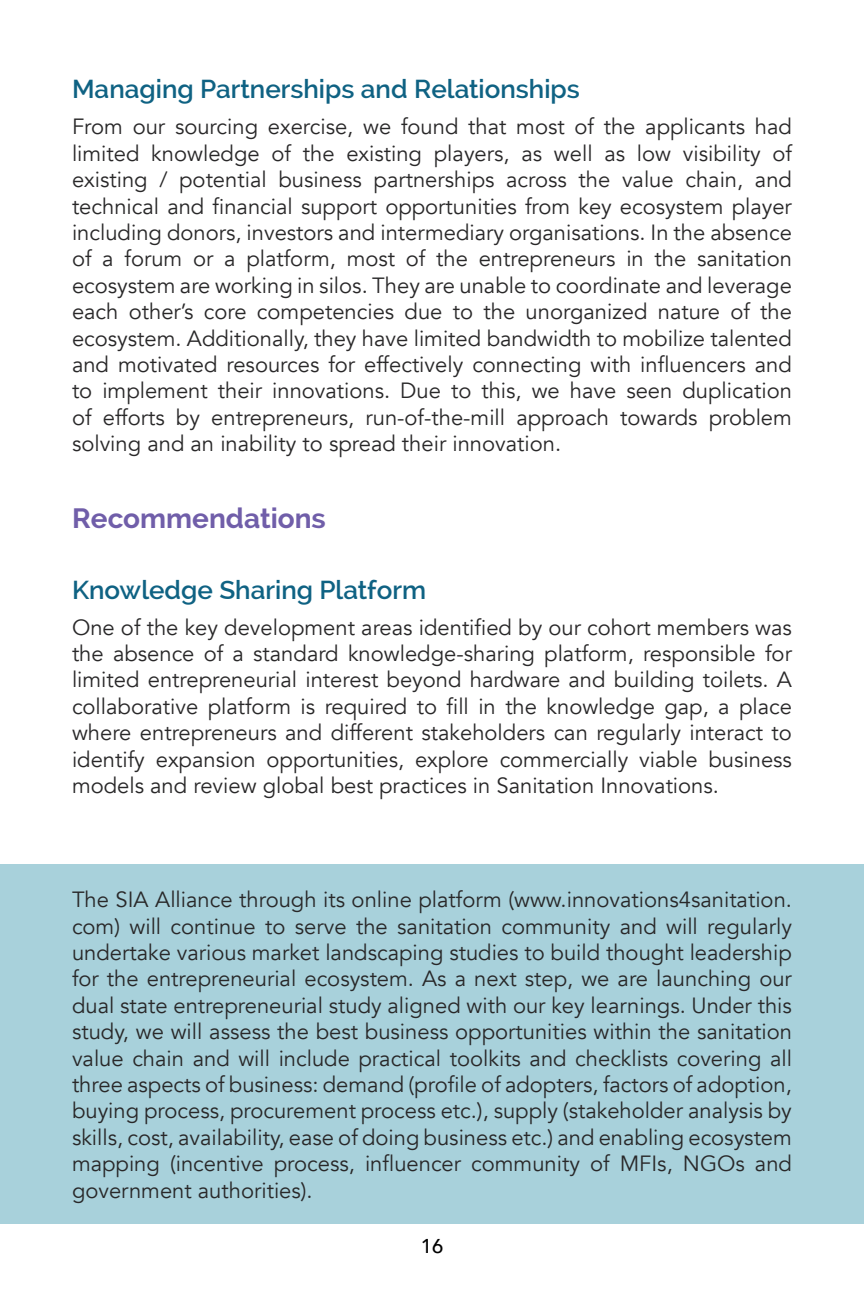
<style>
.page{position:relative;width:864px;height:1296px;background:#fff}
.page>*{position:absolute;margin:0;border:0;box-sizing:border-box;transform-origin:0 0}
.t1{font:700 28px "Raleway";color:#705ea9}
.t2{font:600 26px "Raleway";color:#0f6283}
.t3{font:22px/26.4px "Avenir";color:#292829;text-align:justify}
.t4{font:500 20px "Avenir";color:#000}
</style>
<div class="page">
<div style="left:0;top:864px;width:864px;height:360px;background:#a8d1db"></div>
<p class="t2" style="left:72px;top:74px;width:509px">Managing Partnerships and Relationships</p>
<p class="t3" style="left:72px;top:114px;width:722px">From our sourcing exercise, we found that most of the applicants had limited knowledge of the existing players, as well as low visibility of existing / potential business partnerships across the value chain, and technical and financial support opportunities from key ecosystem player including donors, investors and intermediary organisations. In the absence of a forum or a platform, most of the entrepreneurs in the sanitation ecosystem are working in silos. They are unable to coordinate and leverage each other’s core competencies due to the unorganized nature of the ecosystem. Additionally, they have limited bandwidth to mobilize talented and motivated resources for effectively connecting with influencers and to implement their innovations. Due to this, we have seen duplication of efforts by entrepreneurs, run-of-the-mill approach towards problem solving and an inability to spread their innovation.</p>
<p class="t1" style="left:72px;top:502px;width:255px">Recommendations</p>
<p class="t2" style="left:72px;top:574px;width:356px">Knowledge Sharing Platform</p>
<p class="t3" style="left:72px;top:614px;width:722px">One of the key development areas identified by our cohort members was the absence of a standard knowledge-sharing platform, responsible for limited entrepreneurial interest beyond hardware and building toilets. A collaborative platform is required to fill in the knowledge gap, a place where entrepreneurs and different stakeholders can regularly interact to identify expansion opportunities, explore commercially viable business models and review global best practices in Sanitation Innovations.</p>
<p class="t3" style="left:72px;top:887px;width:722px">The SIA Alliance through its online platform (www.innovations4sanitation. com) will continue to serve the sanitation community and will regularly undertake various market landscaping studies to build thought leadership for the entrepreneurial ecosystem. As a next step, we are launching our dual state entrepreneurial study aligned with our key learnings. Under this study, we will assess the best business opportunities within the sanitation value chain and will include practical toolkits and checklists covering all three aspects of business: demand (profile of adopters, factors of adoption, buying process, procurement process etc.), supply (stakeholder analysis by skills, cost, availability, ease of doing business etc.) and enabling ecosystem mapping (incentive process, influencer community of MFIs, NGOs and government authorities).</p>
<p class="t4" style="left:421px;top:1229px;width:24px">16</p>
</div>
